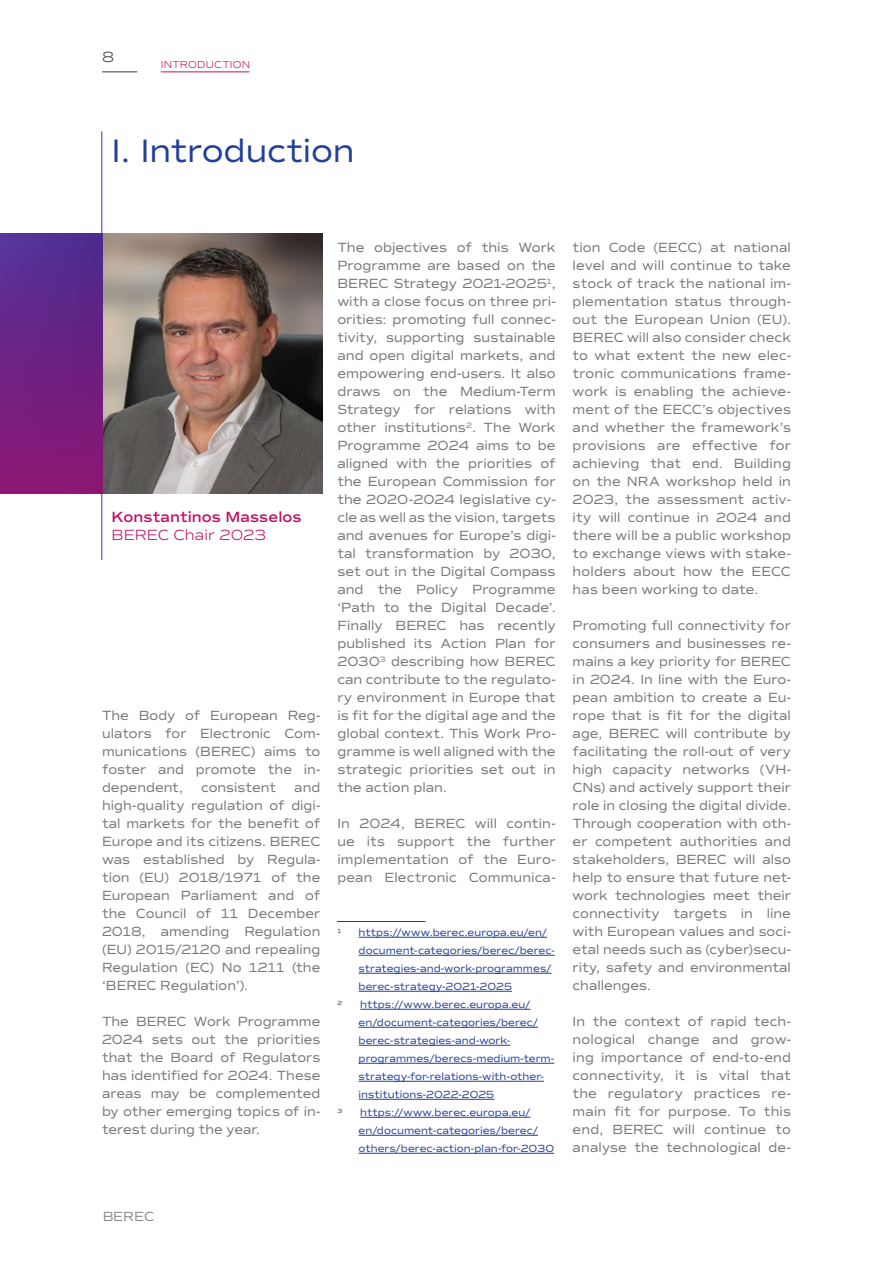
<style>
.page{position:relative;width:893px;height:1263px;background:#fff}
.page>*{position:absolute;margin:0;border:0;box-sizing:border-box;transform-origin:0 0}
.Title_-_Thin_22pt{font:33px "Commuters Sans";letter-spacing:-.005em;color:#224099}
.body_Commuters_10pt{font:600 15px "Commuters Sans";letter-spacing:.005em;color:#c31065}
.body_Commuters_10pt-2{font:300 15px "Commuters Sans";letter-spacing:.005em;color:#c31065}
.t1{font:300 15px "Commuters Sans";color:#3d3d3d}
.Intro{font:13.5px/18px "Commuters Sans";letter-spacing:.005em;color:#777;text-align:justify}
.t2{font:13.5px "Commuters Sans Regular 4";letter-spacing:.01em;color:#3d3d3d}
.Footnote{font:10.5px/18px "Commuters Sans";color:#224099}
.t3{font:300 10.2px "Commuters Sans";letter-spacing:.025em;color:#c31065}
.Footnote-2{font:6.15px "Commuters Sans";color:#3d3d3d}
</style>
<div class="page">
<hr style="left:102px;top:72px;width:35px;height:1px;background:#3d3d3d">
<img style="left:103px;top:234px;width:219px;height:259px">
<hr style="left:102px;top:131px;width:1px;height:429px;background:#224099">
<div style="left:0;top:234px;width:102px;height:259px;background:linear-gradient(to bottom,#4e2f94,#8c1572)"></div>
<hr style="left:161px;top:72px;width:88px;height:1px;background:#c31065">
<hr style="left:359px;top:937px;width:188px;height:1px;background:#224099">
<hr style="left:359px;top:955px;width:196px;height:1px;background:#224099">
<hr style="left:359px;top:973px;width:192px;height:1px;background:#224099">
<hr style="left:359px;top:991px;width:153px;height:1px;background:#224099">
<hr style="left:360px;top:1009px;width:170px;height:1px;background:#224099">
<hr style="left:359px;top:1027px;width:179px;height:1px;background:#224099">
<hr style="left:359px;top:1045px;width:151px;height:1px;background:#224099">
<hr style="left:359px;top:1063px;width:195px;height:1px;background:#224099">
<hr style="left:359px;top:1081px;width:185px;height:1px;background:#224099">
<hr style="left:359px;top:1099px;width:135px;height:1px;background:#224099">
<hr style="left:360px;top:1117px;width:170px;height:1px;background:#224099">
<hr style="left:359px;top:1135px;width:179px;height:1px;background:#224099">
<hr style="left:359px;top:1153px;width:195px;height:1px;background:#224099">
<hr style="left:337px;top:921px;width:88px;height:1px;background:#3d3d3d">
<p class="t1" style="left:102px;top:48px;width:14px">8</p>
<p class="t3" style="left:161px;top:58px;width:91px">INTRODUCTION</p>
<p class="Title_-_Thin_22pt" style="left:112px;top:131px;width:244px">I. Introduction</p>
<p class="body_Commuters_10pt" style="left:112px;top:508px;width:191px">Konstantinos Masselos</p>
<p class="body_Commuters_10pt-2" style="left:112px;top:526px;width:156px">BEREC Chair 2023</p>
<p class="Intro" style="left:102px;top:706px;width:220px">The Body of European Reg&shy;ulators for Electronic Com&shy;munications (BEREC) aims to foster and promote the in&shy;dependent,</p>
<p class="Intro" style="left:102px;top:778px;width:220px;text-indent:192px">and high-quality regulation of digi&shy;tal markets for the benefit of Europe and its citizens. BEREC was established by Regula&shy;tion (EU) 2018/1971 of the European Parliament and of the Council of 11 December 2018, amending Regulation (EU) 2015/2120 and repealing Regulation (EC) No 1211 (the ‘BEREC Regulation’).</p>
<p class="Intro" style="left:102px;top:1012px;width:220px">The BEREC Work Programme 2024 sets out the priorities that the Board of Regulators has identified for 2024. These areas may be complemented by other emerging topics of in&shy;terest during the year.</p>
<p class="Intro" style="left:201px;top:778px;width:76px">consistent</p>
<p class="Intro" style="left:337px;top:238px;width:220px">The objectives of this Work Programme are based on the BEREC Strategy 2021-2025<sup>1</sup>, with a close focus on three pri&shy;orities: promoting full connec&shy;tivity, supporting sustainable and open digital markets, and empowering end-users. It also draws on the Medium-Term Strategy for relations with other institutions<sup>2</sup>. The Work Programme 2024 aims to be aligned with the priorities of the European Commission for the 2020-2024 legislative cy&shy;cle as well as the vision, targets and avenues for Europe’s digi&shy;tal transformation by 2030, set out in the Digital Compass and the Policy Programme ‘Path to the Digital Decade’.<br>Finally BEREC has recently published its Action Plan for 2030<sup>3</sup> describing how BEREC can contribute to the regulato&shy;ry environment in Europe that is fit for the digital age and the global context. This Work Pro&shy;gramme is well aligned with the strategic priorities set out in the action plan.</p>
<p class="Intro" style="left:337px;top:814px;width:220px">In 2024, BEREC will contin&shy;ue its support the further implementation of the Euro&shy;pean Electronic Communica-</p>
<p class="Footnote-2" style="left:337px;top:927px;width:5px">1</p>
<p class="Footnote" style="left:359px;top:923px;width:198px">https://www.berec.europa.eu/en/ document-categories/berec/berec&shy;strategies-and-work-programmes/ berec-strategy-2021-2025</p>
<p class="Footnote-2" style="left:337px;top:999px;width:6px">2</p>
<p class="Footnote" style="left:359px;top:995px;width:197px">https://www.berec.europa.eu/ en/document-categories/berec/ berec-strategies-and-work&shy;programmes/berecs-medium-term&shy;strategy-for-relations-with-other&shy;institutions-2022-2025</p>
<p class="Footnote-2" style="left:337px;top:1107px;width:6px">3</p>
<p class="Footnote" style="left:359px;top:1103px;width:197px">https://www.berec.europa.eu/ en/document-categories/berec/ others/berec-action-plan-for-2030</p>
<p class="Intro" style="left:573px;top:238px;width:220px">tion Code (EECC) at national level and will continue to take stock of track the national im&shy;plementation status through&shy;out the European Union (EU).<br>BEREC will also consider check to what extent the new elec&shy;tronic communications frame&shy;work is enabling the achieve&shy;ment of the EECC’s objectives and whether the framework’s provisions are effective for achieving that end. Building on the NRA workshop held in 2023, the assessment activ&shy;ity will continue in 2024 and there will be a public workshop to exchange views with stake&shy;holders about how the EECC has been working to date.</p>
<p class="Intro" style="left:573px;top:616px;width:220px">Promoting full connectivity for consumers and businesses re&shy;mains a key priority for BEREC in 2024. In line with the Euro&shy;pean ambition to create a Eu&shy;rope that is fit for the digital age, BEREC will contribute by facilitating the roll-out of very high capacity networks (VH-CNs) and actively support their role in closing the digital divide.<br>Through cooperation with oth&shy;er competent authorities and stakeholders, BEREC will also help to ensure that future net&shy;work technologies meet their connectivity targets in line with European values and soci&shy;etal needs such as (cyber)secu&shy;rity, safety and environmental challenges.</p>
<p class="Intro" style="left:573px;top:1012px;width:220px">In the context of rapid tech&shy;nological change and grow&shy;ing importance of end-to-end connectivity, it is vital that the regulatory practices re&shy;main fit for purpose. To this end, BEREC will continue to analyse the technological de-</p>
<p class="t2" style="left:102px;top:1208px;width:54px">BEREC</p>
</div>
